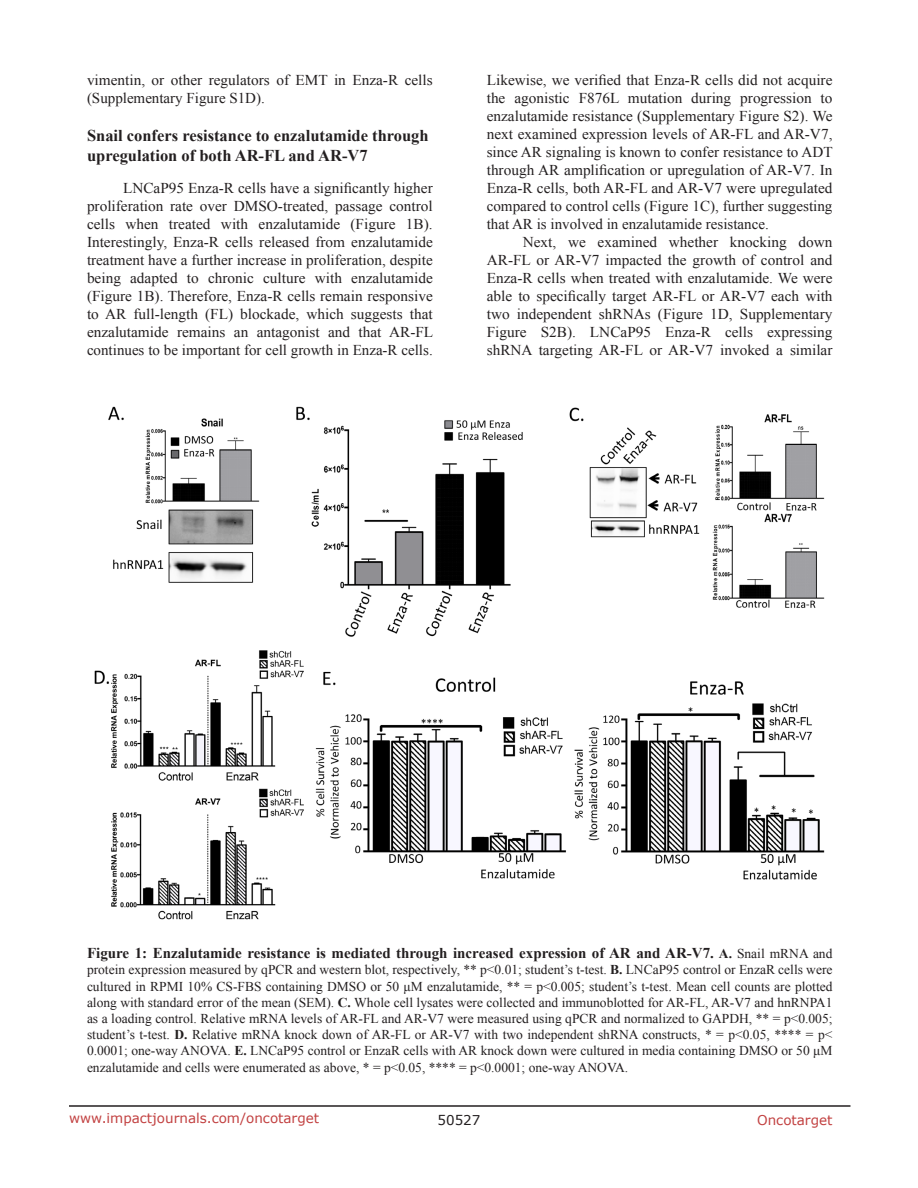
<style>
.page{position:relative;width:918px;height:1188px;background:#fff}
.page>*{position:absolute;margin:0;border:0;box-sizing:border-box;transform-origin:0 0}
.SubHeading{font:700 16.5px/19.8px "Times New Roman";color:#231f20}
.BodyText{font:15px/18px "Times New Roman";color:#231f20;text-align:justify}
.figuretext{font:700 15px "Times New Roman";color:#231f20}
.figuretext-2{font:13.5px/16.2px "Times New Roman";color:#231f20;text-align:justify}
.t1{font:13.5px "Verdana";color:#c24141}
.t2{font:13.5px "Verdana";color:#231f20}
.s1{font-size:13.5px}
.s2{font-weight:400;font-size:13.5px}
.s3{font-weight:700}
</style>
<div class="page">
<hr style="left:69px;top:1105px;width:781px;height:2px;background:#231f20">
<img style="left:94px;top:406px;width:731px;height:514px">
<p class="BodyText" style="left:87px;top:71px;width:347px">vimentin, or other regulators of EMT in Enza-R cells (Supplementary Figure S1D).</p>
<p class="SubHeading" style="left:87px;top:125px;width:343px">Snail confers resistance to enzalutamide through upregulation of both AR-FL and AR-V7</p>
<p class="BodyText" style="left:87px;top:178px;width:348px;text-indent:36px">LNCaP95 Enza-R cells have a significantly higher proliferation rate over DMSO-treated, passage control cells when treated with enzalutamide (Figure 1B).<br>Interestingly, Enza-R cells released from enzalutamide treatment have a further increase in proliferation, despite being adapted to chronic culture with enzalutamide (Figure 1B). Therefore, Enza-R cells remain responsive to AR full-length (FL) blockade, which suggests that enzalutamide remains an antagonist and that AR-FL continues to be important for cell growth in Enza-R cells.</p>
<p class="BodyText" style="left:487px;top:71px;width:348px">Likewise, we verified that Enza-R cells did not acquire the agonistic F876L mutation during progression to enzalutamide resistance (Supplementary Figure S2). We next examined expression levels of AR-FL and AR-V7, since AR signaling is known to confer resistance to ADT through AR amplification or upregulation of AR-V7. In Enza-R cells, both AR-FL and AR-V7 were upregulated compared to control cells (Figure 1C), further suggesting that AR is involved in enzalutamide resistance.</p>
<p class="BodyText" style="left:487px;top:233px;width:347px;text-indent:36px">Next, we examined whether knocking down AR-FL or AR-V7 impacted the growth of control and Enza-R cells when treated with enzalutamide. We were able to specifically target AR-FL or AR-V7 each with two independent shRNAs (Figure 1D, Supplementary Figure S2B). LNCaP95 Enza-R cells expressing shRNA targeting AR-FL or AR-V7 invoked a similar</p>
<p class="figuretext" style="left:87px;top:943px;width:747px">Figure 1: Enzalutamide resistance is mediated through increased expression of AR and AR-V7. <span class="s1">A.</span> <span class="s2">Snail mRNA and</span></p>
<p class="figuretext-2" style="left:87px;top:962px;width:747px">protein expression measured by qPCR and western blot, respectively, ** p&lt;0.01; student’s t-test. <span class="s3">B.</span> LNCaP95 control or EnzaR cells were cultured in RPMI 10% CS-FBS containing DMSO or 50 μM enzalutamide, ** = p&lt;0.005; student’s t-test. Mean cell counts are plotted along with standard error of the mean (SEM). <span class="s3">C.</span> Whole cell lysates were collected and immunoblotted for AR-FL, AR-V7 and hnRNPA1 as a loading control. Relative mRNA levels of AR-FL and AR-V7 were measured using qPCR and normalized to GAPDH, ** = p&lt;0.005; student’s t-test. <span class="s3">D.</span> Relative mRNA knock down of AR-FL or AR-V7 with two independent shRNA constructs, * = p&lt;0.05, **** = p&lt; 0.0001; one-way ANOVA. <span class="s3">E.</span> LNCaP95 control or EnzaR cells with AR knock down were cultured in media containing DMSO or 50 μM enzalutamide and cells were enumerated as above, * = p&lt;0.05, **** = p&lt;0.0001; one-way ANOVA.</p>
<p class="t1" style="left:69px;top:1109px;width:252px">www.impactjournals.com/oncotarget</p>
<p class="t2" style="left:438px;top:1111px;width:44px">50527</p>
<p class="t1" style="left:757px;top:1111px;width:77px">Oncotarget</p>
</div>
